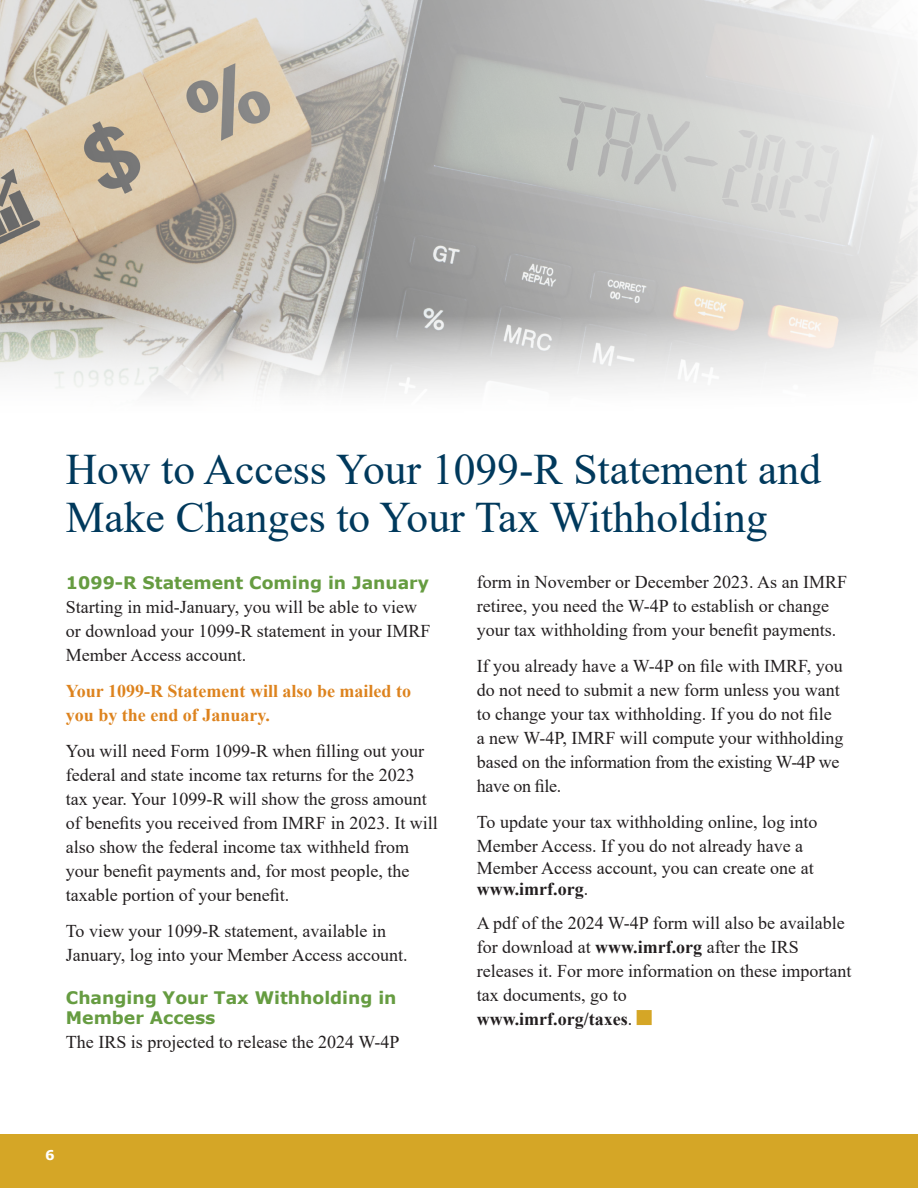
<style>
.page{position:relative;width:918px;height:1188px;background:#fff}
.page>*{position:absolute;margin:0;border:0;box-sizing:border-box;transform-origin:0 0}
.t1{font:43.5px/48px "Times New Roman";color:#00395c}
.Bullet_Text{font:18px/24px "Times New Roman";color:#231f20}
.Body_text{font:18px/24px "Times New Roman";color:#231f20}
.Bullet_Text-2{font:700 18px/24px "Times New Roman";color:#dd831e}
.Bullet_Text-3{font:700 17.25px/19.5px "Verdana";color:#669c41}
.t2{font:700 13.5px "Verdana";color:#fff}
.s1{font-weight:700}
</style>
<div class="page">
<div style="left:0;top:1134px;width:918px;height:54px;background:#d5a626"></div>
<img style="left:0;top:0;width:917px;height:395px">
<p class="t1" style="left:66px;top:444px;width:757px">How to Access Your 1099-R Statement and<br>Make Changes to Your Tax Withholding</p>
<p class="Bullet_Text" style="left:477px;top:570px;width:372px">form in November or December 2023. As an IMRF retiree, you need the W-4P to establish or change your tax withholding from your benefit payments.</p>
<p class="Bullet_Text" style="left:477px;top:654px;width:368px">If you already have a W-4P on file with IMRF, you do not need to submit a new form unless you want to change your tax withholding. If you do not file a new W-4P, IMRF will compute your withholding based on the information from the existing W-4P we have on file.</p>
<p class="Bullet_Text" style="left:477px;top:810px;width:342px">To update your tax withholding online, log into<br>Member Access. If you do not already have a</p>
<p class="Bullet_Text" style="left:477px;top:856px;width:338px;line-height:21.6px">Member Access account, you can create one at <span class="s1">www.imrf.org</span>.</p>
<p class="Body_text" style="left:477px;top:910px;width:376px">A pdf of the 2024 W-4P form will also be available for download at <span class="s1">www.imrf.org</span> after the IRS releases it. For more information on these important tax documents, go to<br><span class="s1">www.imrf.org/taxes</span>.</p>
<p class="Bullet_Text-3" style="left:66px;top:572px;width:365px">1099-R Statement Coming in January</p>
<p class="Bullet_Text" style="left:66px;top:594px;width:366px">Starting in mid-January, you will be able to view or download your 1099-R statement in your IMRF<br>Member Access account.</p>
<p class="Bullet_Text-2" style="left:66px;top:678px;width:347px">Your 1099-R Statement will also be mailed to you by the end of January.</p>
<p class="Bullet_Text" style="left:66px;top:738px;width:373px">You will need Form 1099-R when filling out your federal and state income tax returns for the 2023 tax year. Your 1099-R will show the gross amount of benefits you received from IMRF in 2023. It will also show the federal income tax withheld from your benefit payments and, for most people, the taxable portion of your benefit.</p>
<p class="Bullet_Text" style="left:66px;top:918px;width:343px">To view your 1099-R statement, available in<br>January, log into your Member Access account.</p>
<p class="Bullet_Text-3" style="left:66px;top:988px;width:332px">Changing Your Tax Withholding in<br>Member Access</p>
<p class="Bullet_Text" style="left:66px;top:1029px;width:335px">The IRS is projected to release the 2024 W-4P</p>
<p class="t2" style="left:45px;top:1145px;width:11px">6</p>
</div>
